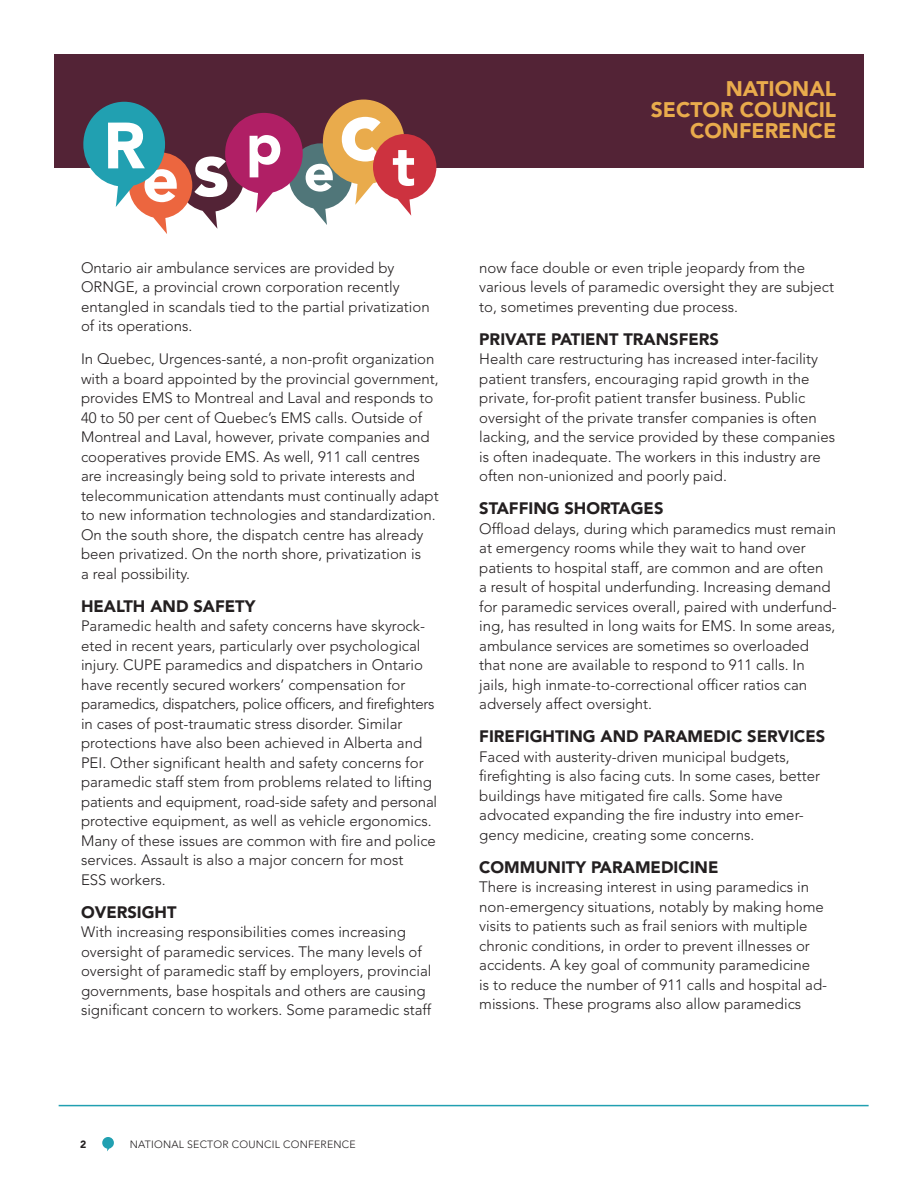
<style>
.page{position:relative;width:918px;height:1188px;background:#fff}
.page>*{position:absolute;margin:0;border:0;box-sizing:border-box;transform-origin:0 0}
.t1{font:900 21px/21px "Avenir";color:#e9ab4c;text-align:right}
.Sub2{font:900 16.5px "Avenir";color:#231f20}
.Copy{font:300 15px/19.5px "Avenir";color:#231f20}
.Main_copy{font:300 10.5px "Avenir";letter-spacing:.02em;color:#231f20}
.Main_copy-2{font:900 10.5px "Avenir";color:#231f20}
</style>
<div class="page">
<div style="left:54px;top:54px;width:810px;height:113px;background:#532336"></div>
<svg style="left:83px;top:100px;width:353px;height:134px"></svg>
<hr style="left:59px;top:1105px;width:810px;height:1px;background:#21a0b1">
<svg style="left:102px;top:1137px;width:12px;height:14px"></svg>
<p class="t1" style="left:651px;top:78px;width:187px">NATIONAL<br>SECTOR COUNCIL<br>CONFERENCE</p>
<p class="Copy" style="left:81px;top:258px;width:350px">Ontario air ambulance services are provided by ORNGE, a provincial crown corporation recently entangled in scandals tied to the partial privatization of its operations.</p>
<p class="Copy" style="left:81px;top:349px;width:359px">In Quebec, Urgences-santé, a non-profit organization with a board appointed by the provincial government, provides EMS to Montreal and Laval and responds to 40 to 50 per cent of Quebec’s EMS calls. Outside of Montreal and Laval, however, private companies and cooperatives provide EMS. As well, 911 call centres are increasingly being sold to private interests and telecommunication attendants must continually adapt to new information technologies and standardization.<br>On the south shore, the dispatch centre has already been privatized. On the north shore, privatization is<br>a real possibility.</p>
<p class="Sub2" style="left:81px;top:596px;width:176px">HEALTH AND SAFETY</p>
<p class="Copy" style="left:81px;top:616px;width:358px">Paramedic health and safety concerns have skyrock&shy;eted in recent years, particularly over psychological injury. CUPE paramedics and dispatchers in Ontario have recently secured workers’ compensation for paramedics, dispatchers, police officers, and firefighters in cases of post-traumatic stress disorder. Similar protections have also been achieved in Alberta and PEI. Other significant health and safety concerns for paramedic staff stem from problems related to lifting patients and equipment, road-side safety and personal protective equipment, as well as vehicle ergonomics.<br>Many of these issues are common with fire and police services. Assault is also a major concern for most<br>ESS workers.</p>
<p class="Sub2" style="left:81px;top:902px;width:97px">OVERSIGHT</p>
<p class="Copy" style="left:81px;top:922px;width:352px">With increasing responsibilities comes increasing oversight of paramedic services. The many levels of oversight of paramedic staff by employers, provincial governments, base hospitals and others are causing significant concern to workers. Some paramedic staff</p>
<p class="Copy" style="left:479px;top:258px;width:356px">now face double or even triple jeopardy from the various levels of paramedic oversight they are subject to, sometimes preventing due process.</p>
<p class="Sub2" style="left:479px;top:329px;width:241px">PRIVATE PATIENT TRANSFERS</p>
<p class="Copy" style="left:479px;top:349px;width:357px">Health care restructuring has increased inter-facility patient transfers, encouraging rapid growth in the private, for-profit patient transfer business. Public oversight of the private transfer companies is often lacking, and the service provided by these companies is often inadequate. The workers in this industry are often non-unionized and poorly paid.</p>
<p class="Sub2" style="left:479px;top:498px;width:186px">STAFFING SHORTAGES</p>
<p class="Copy" style="left:479px;top:519px;width:359px">Offload delays, during which paramedics must remain at emergency rooms while they wait to hand over patients to hospital staff, are common and are often<br>a result of hospital underfunding. Increasing demand for paramedic services overall, paired with underfund&shy;ing, has resulted in long waits for EMS. In some areas, ambulance services are sometimes so overloaded that none are available to respond to 911 calls. In jails, high inmate-to-correctional officer ratios can adversely affect oversight.</p>
<p class="Sub2" style="left:479px;top:726px;width:348px">FIREFIGHTING AND PARAMEDIC SERVICES</p>
<p class="Copy" style="left:479px;top:747px;width:343px">Faced with austerity-driven municipal budgets, firefighting is also facing cuts. In some cases, better buildings have mitigated fire calls. Some have advocated expanding the fire industry into emer&shy;gency medicine, creating some concerns.</p>
<p class="Sub2" style="left:479px;top:857px;width:241px">COMMUNITY PARAMEDICINE</p>
<p class="Copy" style="left:479px;top:877px;width:350px">There is increasing interest in using paramedics in non-emergency situations, notably by making home visits to patients such as frail seniors with multiple chronic conditions, in order to prevent illnesses or accidents. A key goal of community paramedicine<br>is to reduce the number of 911 calls and hospital ad&shy;missions. These programs also allow paramedics</p>
<p class="Main_copy-2" style="left:80px;top:1138px;width:8px">2</p>
<p class="Main_copy" style="left:130px;top:1139px;width:227px">NATIONAL SECTOR COUNCIL CONFERENCE</p>
</div>
